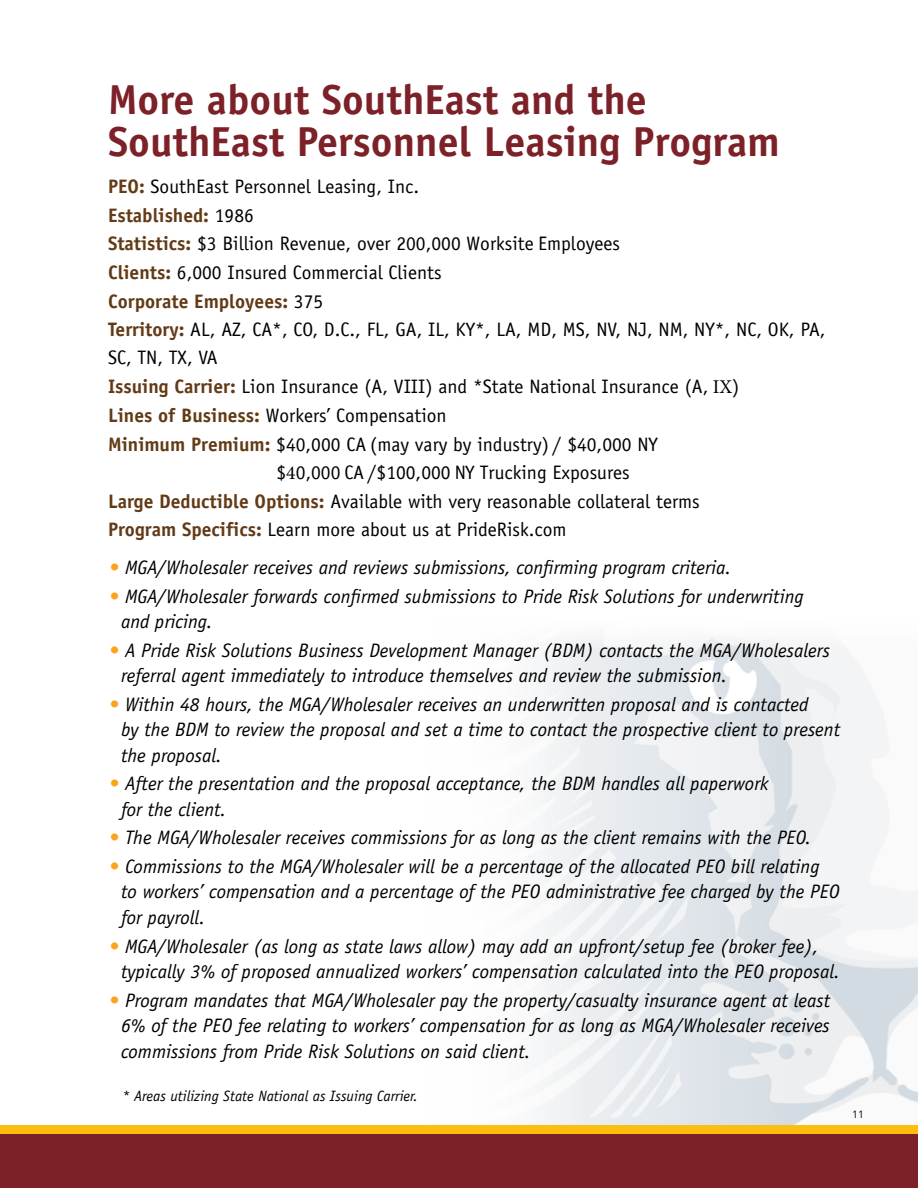
<style>
.page{position:relative;width:918px;height:1188px;background:#fff}
.page>*{position:absolute;margin:0;border:0;box-sizing:border-box;transform-origin:0 0}
.t1{font:700 42px/42px "Officina Sans";color:#7c2128}
.t2{font:italic 19.5px/25.5px "Officina Sans";color:#000}
.t3{font:19.5px "Officina Sans";color:#000}
.t4{font:700 19.5px "Officina Sans";color:#623b16}
.t5{font:italic 15px "Officina Sans";color:#000}
.t6{font:10.5px "Avenir";color:#000}
.s1{font-weight:700;color:#623b16}
.s2{font-weight:400;color:#000}
.s3{font-family:"Minion Pro"}
.s4{font-family:"Officina San ITC"}
.s5{color:#faa31b}
</style>
<div class="page">
<img style="left:541px;top:636px;width:377px;height:489px">
<div style="left:0;top:1125px;width:918px;height:45px;background:#febe10"></div>
<div style="left:0;top:1134px;width:918px;height:54px;background:#7c2128"></div>
<h1 class="t1" style="left:108px;top:78px;width:673px">More about SouthEast and the<br>SouthEast Personnel Leasing Program</h1>
<p class="t3" style="left:108px;top:175px;width:313px"><span class="s1">PEO:</span> SouthEast Personnel Leasing, Inc.</p>
<p class="t4" style="left:108px;top:203px;width:147px">Established: <span class="s2">1986</span></p>
<p class="t3" style="left:108px;top:232px;width:514px"><span class="s1">Statistics:</span> $3 Billion Revenue, over 200,000 Worksite Employees</p>
<p class="t3" style="left:108px;top:265px;width:335px"><span class="s1">Clients:</span> 6,000 Insured Commercial Clients</p>
<p class="t4" style="left:108px;top:289px;width:217px">Corporate Employees: <span class="s2">375</span></p>
<p class="t3" style="left:108px;top:318px;width:719px"><span class="s1">Territory:</span> AL, AZ, CA*, CO, D.C., FL, GA, IL, KY*, LA, MD, MS, NV, NJ, NM, NY*, NC, OK, PA,</p>
<p class="t3" style="left:108px;top:350px;width:111px">SC, TN, TX, VA</p>
<p class="t3" style="left:108px;top:375px;width:633px"><span class="s1">Issuing Carrier:</span> Lion Insurance (A, VIII) and *State National Insurance (A, <span class="s3">IX</span>)</p>
<p class="t3" style="left:108px;top:404px;width:340px"><span class="s1">Lines of Business:</span> Workers’ Compensation</p>
<p class="t3" style="left:108px;top:433px;width:551px"><span class="s1">Minimum Premium:</span> $<span class="s4">40</span>,000 CA <span class="s4">(</span>may vary by industry<span class="s4">) /</span> $4<span class="s4">0</span>,000 NY</p>
<p class="t3" style="left:277px;top:461px;width:355px"><span class="s4">$</span><span class="s3">4</span><span class="s4">0,000 CA /</span>$100,000 <span class="s4">NY</span> Trucking Exposures</p>
<p class="t3" style="left:108px;top:493px;width:593px"><span class="s1">Large Deductible Options:</span> Available with very reasonable collateral terms</p>
<p class="t3" style="left:108px;top:518px;width:460px"><span class="s1">Program Specifics:</span> Learn more about us at PrideRisk.com</p>
<p class="t2" style="left:109px;top:555px;width:623px"><span class="s5">•</span> MGA/Wholesaler receives and reviews submissions, confirming program criteria.</p>
<p class="t2" style="left:121px;top:583px;width:684px;text-indent:-12px"><span class="s5">•</span> MGA/Wholesaler forwards confirmed submissions to Pride Risk Solutions for underwriting and pricing.</p>
<p class="t2" style="left:121px;top:637px;width:710px;text-indent:-12px"><span class="s5">•</span> A Pride Risk Solutions Business Development Manager (BDM) contacts the MGA/Wholesalers referral agent immediately to introduce themselves and review the submission.</p>
<p class="t2" style="left:121px;top:692px;width:721px;text-indent:-12px"><span class="s5">•</span> Within 48 hours, the MGA/Wholesaler receives an underwritten proposal and is contacted<br>by the BDM to review the proposal and set a time to contact the prospective client to present the proposal.</p>
<p class="t2" style="left:121px;top:771px;width:649px;text-indent:-12px"><span class="s5">•</span> After the presentation and the proposal acceptance, the BDM handles all paperwork for the client.</p>
<p class="t2" style="left:109px;top:825px;width:703px"><span class="s5">•</span> The MGA/Wholesaler receives commissions for as long as the client remains with the PEO.</p>
<p class="t2" style="left:121px;top:854px;width:720px;text-indent:-12px"><span class="s5">•</span> Commissions to the MGA/Wholesaler will be a percentage of the allocated PEO bill relating to workers’ compensation and a percentage of the PEO administrative fee charged by the PEO for payroll.</p>
<p class="t2" style="left:121px;top:933px;width:720px;text-indent:-12px"><span class="s5">•</span> MGA/Wholesaler (as long as state laws allow) may add an upfront/setup fee (broker fee), typically 3% of proposed annualized workers’ compensation calculated into the PEO proposal.</p>
<p class="t2" style="left:121px;top:987px;width:711px;text-align:justify;text-indent:-12px"><span class="s5">•</span> Program mandates that MGA/Wholesaler pay the property/casualty insurance agent at least 6% of the PEO fee relating to workers’ compensation for as long as MGA/Wholesaler receives commissions from Pride Risk Solutions on said client.</p>
<p class="t5" style="left:122px;top:1088px;width:297px">* Areas utilizing State National as Issuing Carrier.</p>
<p class="t6" style="left:852px;top:1108px;width:13px">11</p>
</div>
